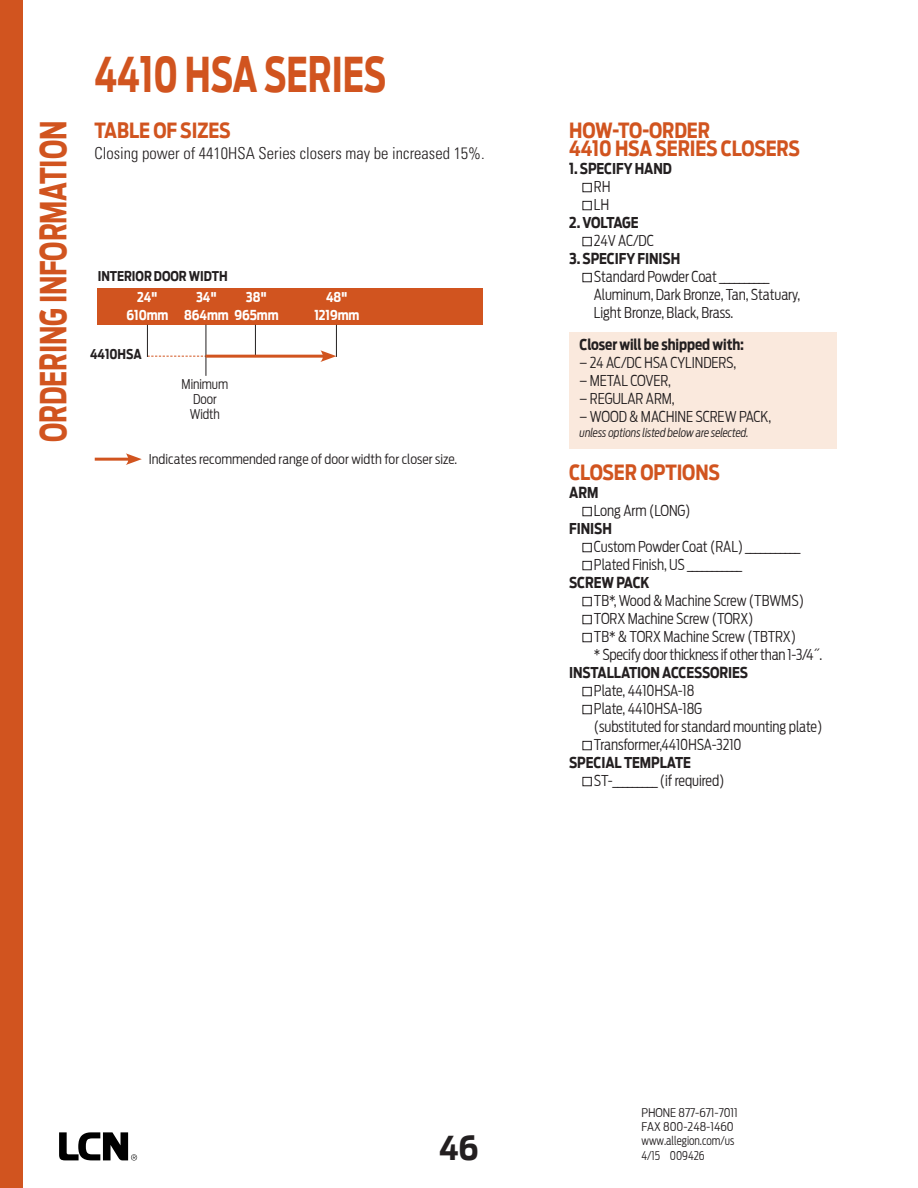
<style>
.page{position:relative;width:918px;height:1188px;background:#fff}
.page>*{position:absolute;margin:0;border:0;box-sizing:border-box;transform-origin:0 0}
.t1{font:700 48px "Antenna Cond";color:#d1541f;scale:.8 1}
.t2{font:700 36px "Antenna Cond";letter-spacing:-.005em;color:#d1541f;scale:.8 1}
.t3{font:700 33px "Antenna Cond";color:#231f20}
.t4{font:700 21px/18px "Antenna Cond";letter-spacing:-.005em;color:#d1541f;scale:.94 1}
.t5{font:300 condensed 16.5px "Univers";color:#231f20}
.t6{font:300 15px/18px "Antenna Cond";letter-spacing:-.005em;color:#231f20;scale:.94 1}
.t7{font:700 15px "Antenna Cond";letter-spacing:-.005em;color:#231f20;scale:.94 1}
.t8{font:700 15px "Antenna Cond";letter-spacing:-.035em;color:#231f20;scale:.94 1}
.t9{font:300 13.5px "Antenna Cond";color:#231f20}
.t10{font:700 13.5px/18px "Antenna Cond";letter-spacing:-.005em;color:#fff;text-align:center;scale:.94 1}
.t11{font:700 13.5px "Antenna Cond";letter-spacing:-.005em;color:#231f20;scale:.94 1}
.t12{font:300 13.5px/15px "Antenna Cond";color:#231f20;text-align:center;scale:.94 1}
.t13{font:300 12px/14.4px "Antenna Cond";color:#231f20}
.t14{font:italic 300 12px "Antenna Cond";letter-spacing:-.005em;color:#231f20;scale:.94 1}
</style>
<div class="page">
<div style="left:0;top:0;width:23px;height:1188px;background:#d1541f"></div>
<svg style="left:59px;top:1132px;width:78px;height:29px"></svg>
<div style="left:583px;top:183px;width:9px;height:9px;border:1px solid #231f20"></div>
<div style="left:583px;top:201px;width:9px;height:9px;border:1px solid #231f20"></div>
<div style="left:583px;top:237px;width:9px;height:9px;border:1px solid #231f20"></div>
<div style="left:583px;top:273px;width:9px;height:9px;border:1px solid #231f20"></div>
<div style="left:583px;top:507px;width:9px;height:9px;border:1px solid #231f20"></div>
<div style="left:583px;top:543px;width:9px;height:9px;border:1px solid #231f20"></div>
<div style="left:583px;top:561px;width:9px;height:9px;border:1px solid #231f20"></div>
<div style="left:583px;top:597px;width:9px;height:9px;border:1px solid #231f20"></div>
<div style="left:583px;top:615px;width:9px;height:9px;border:1px solid #231f20"></div>
<div style="left:583px;top:633px;width:9px;height:9px;border:1px solid #231f20"></div>
<div style="left:583px;top:687px;width:9px;height:9px;border:1px solid #231f20"></div>
<div style="left:583px;top:705px;width:9px;height:9px;border:1px solid #231f20"></div>
<div style="left:583px;top:741px;width:9px;height:9px;border:1px solid #231f20"></div>
<div style="left:583px;top:777px;width:9px;height:9px;border:1px solid #231f20"></div>
<div style="left:569px;top:332px;width:268px;height:117px;background:#fae9dd"></div>
<svg style="left:148px;top:356px;width:58px;height:1px"></svg>
<div style="left:98px;top:288px;width:385px;height:37px;background:#d1541f"></div>
<hr style="left:147px;top:325px;width:1px;height:32px;background:#231f20">
<hr style="left:206px;top:325px;width:1px;height:51px;background:#231f20">
<hr style="left:255px;top:325px;width:1px;height:32px;background:#231f20">
<hr style="left:336px;top:325px;width:1px;height:32px;background:#231f20">
<hr style="left:95px;top:458px;width:36px;height:3px;background:#d1541f">
<svg style="left:126px;top:453px;width:16px;height:12px"></svg>
<hr style="left:206px;top:355px;width:120px;height:3px;background:#d1541f">
<svg style="left:320px;top:350px;width:16px;height:12px"></svg>
<h2 class="t2" style="left:32px;top:442px;width:403px;rotate:-90deg">ORDERING INFORMATION</h2>
<h1 class="t1" style="left:94px;top:46px;width:366px">4410 HSA SERIES</h1>
<h3 class="t4" style="left:94px;top:121px;width:146px">TABLE OF SIZES</h3>
<p class="t5" style="left:94px;top:144px;width:392px">Closing power of 4410HSA Series closers may be increased 15%.</p>
<p class="t11" style="left:98px;top:268px;width:140px">INTERIOR DOOR WIDTH</p>
<p class="t10" style="left:127px;top:288px;width:46px">24"<br>610mm</p>
<p class="t10" style="left:184px;top:288px;width:102px;text-align:left;text-indent:12px">34"<br>864mm 965mm</p>
<p class="t10" style="left:246px;top:288px;width:24px">38"</p>
<p class="t10" style="left:314px;top:289px;width:49px">48"<br>1219mm</p>
<p class="t11" style="left:90px;top:346px;width:56px">4410HSA</p>
<p class="t12" style="left:182px;top:376px;width:51px">Minimum<br>Door<br>Width</p>
<p class="t9" style="left:149px;top:451px;width:310px">Indicates recommended range of door width for closer size.</p>
<h3 class="t4" style="left:569px;top:121px;width:247px">HOW-TO-ORDER<br>4410 HSA SERIES CLOSERS</h3>
<p class="t7" style="left:569px;top:159px;width:111px">1. SPECIFY HAND</p>
<p class="t6" style="left:594px;top:177px;width:19px">RH<br>LH</p>
<p class="t8" style="left:569px;top:213px;width:76px">2. VOLTAGE</p>
<p class="t6" style="left:594px;top:231px;width:65px">24V AC/DC</p>
<p class="t7" style="left:569px;top:249px;width:120px">3. SPECIFY FINISH</p>
<p class="t6" style="left:594px;top:267px;width:221px">Standard Powder Coat __________<br>Aluminum, Dark Bronze, Tan, Statuary,<br>Light Bronze, Black, Brass.</p>
<p class="t7" style="left:580px;top:336px;width:177px">Closer will be shipped with:</p>
<p class="t6" style="left:580px;top:354px;width:168px">– 24 AC/DC HSA CYLINDERS,</p>
<p class="t6" style="left:580px;top:372px;width:99px">– METAL COVER,</p>
<p class="t6" style="left:580px;top:390px;width:103px">– REGULAR ARM,</p>
<p class="t6" style="left:580px;top:408px;width:205px">– WOOD &amp; MACHINE SCREW PACK,</p>
<p class="t14" style="left:580px;top:426px;width:181px">unless options listed below are selected.</p>
<h3 class="t4" style="left:569px;top:463px;width:162px">CLOSER OPTIONS</h3>
<p class="t7" style="left:569px;top:483px;width:33px">ARM</p>
<p class="t6" style="left:594px;top:501px;width:104px">Long Arm (LONG)</p>
<p class="t7" style="left:569px;top:519px;width:47px">FINISH</p>
<p class="t6" style="left:594px;top:537px;width:221px">Custom Powder Coat (RAL) ___________<br>Plated Finish, US ___________</p>
<p class="t7" style="left:569px;top:573px;width:87px">SCREW PACK</p>
<p class="t6" style="left:594px;top:591px;width:245px">TB*, Wood &amp; Machine Screw (TBWMS)<br>TORX Machine Screw (TORX)<br>TB* &amp; TORX Machine Screw (TBTRX)<br>* Specify door thickness if other than 1-3/4˝.</p>
<p class="t7" style="left:569px;top:663px;width:192px">INSTALLATION ACCESSORIES</p>
<p class="t6" style="left:594px;top:681px;width:245px">Plate, 4410HSA-18<br>Plate, 4410HSA-18G<br>(substituted for standard mounting plate)<br>Transformer,4410HSA-3210</p>
<p class="t7" style="left:569px;top:753px;width:131px">SPECIAL TEMPLATE</p>
<p class="t6" style="left:594px;top:771px;width:141px">ST-_________ (if required)</p>
<h3 class="t3" style="left:439px;top:1129px;width:41px">46</h3>
<p class="t13" style="left:642px;top:1105px;width:98px">PHONE 877-671-7011<br>FAX 800-248-1460 www.allegion.com/us<br>4/15 009426</p>
</div>
